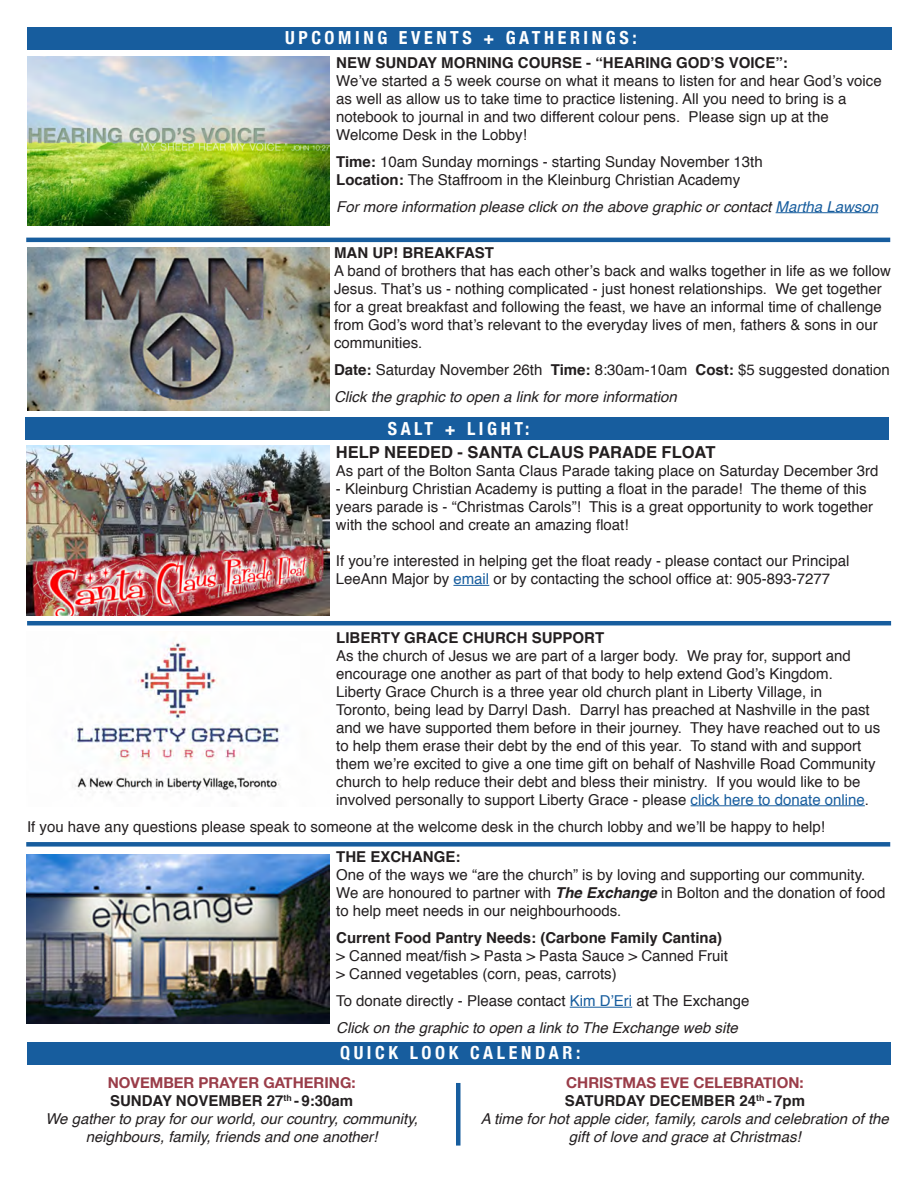
<style>
.page{position:relative;width:918px;height:1188px;background:#fff}
.page>*{position:absolute;margin:0;border:0;box-sizing:border-box;transform-origin:0 0}
.t1{font:700 condensed 18px "Helvetica Neue";letter-spacing:.2em;color:#fff}
.t2{font:700 16.5px "Helvetica";color:#231f20}
.t3{font:15px/18px "Helvetica";color:#231f20}
.t4{font:italic 15px/18px "Helvetica";color:#231f20;text-align:center}
.t5{font:700 15px "Helvetica";color:#231f20}
.t6{font:700 15px "Helvetica Neue";color:#9a3d49}
.s1{font-weight:700}
.s2{color:#175d9e}
.s3{font-weight:700;font-style:italic}
</style>
<div class="page">
<div style="left:26px;top:418px;width:864px;height:22px;background:#175d9e"></div>
<hr style="left:570px;top:1007px;width:62px;height:1px;background:#175d9e">
<img style="left:26px;top:854px;width:304px;height:170px">
<div style="left:26px;top:842px;width:864px;height:5px;background:#175d9e"></div>
<div style="left:28px;top:27px;width:864px;height:22px;background:#175d9e"></div>
<div style="left:27px;top:1042px;width:864px;height:23px;background:#175d9e"></div>
<img style="left:28px;top:56px;width:301px;height:170px">
<hr style="left:776px;top:212px;width:102px;height:1px;background:#175d9e">
<img style="left:27px;top:446px;width:302px;height:169px">
<hr style="left:453px;top:585px;width:36px;height:1px;background:#175d9e">
<img style="left:72px;top:640px;width:215px;height:153px">
<hr style="left:691px;top:805px;width:174px;height:1px;background:#175d9e">
<hr style="left:27px;top:621px;width:864px;height:4px;background:#175d9e">
<img style="left:27px;top:248px;width:302px;height:163px">
<hr style="left:26px;top:238px;width:864px;height:4px;background:#175d9e">
<hr style="left:456px;top:1083px;width:4px;height:63px;background:#175d9e">
<p class="t1" style="left:285px;top:23px;width:353px">UPCOMING EVENTS + GATHERINGS:</p>
<p class="t5" style="left:336px;top:50px;width:453px">NEW SUNDAY MORNING COURSE - “HEARING GOD’S VOICE”:</p>
<p class="t3" style="left:336px;top:72px;width:547px">We’ve started a 5 week course on what it means to listen for and hear God’s voice as well as allow us to take time to practice listening. All you need to bring is a</p>
<p class="t3" style="left:336px;top:108px;width:494px">notebook to journal in and two different colour pens. Please sign up at the</p>
<p class="t3" style="left:336px;top:126px;width:192px">Welcome Desk in the Lobby!</p>
<p class="t3" style="left:336px;top:153px;width:428px"><span class="s1">Time:</span> 10am Sunday mornings - starting Sunday November 13th</p>
<p class="t3" style="left:336px;top:171px;width:406px"><span class="s1">Location:</span> The Staffroom in the Kleinburg Christian Academy</p>
<p class="t4" style="left:336px;top:198px;width:543px">For more information please click on the above graphic or contact <span class="s2">Martha Lawson</span></p>
<p class="t5" style="left:334px;top:241px;width:162px">MAN UP! BREAKFAST</p>
<p class="t3" style="left:334px;top:262px;width:559px">A band of brothers that has each other’s back and walks together in life as we follow Jesus. That’s us - nothing complicated - just honest relationships. We get together for a great breakfast and following the feast, we have an informal time of challenge from God’s word that’s relevant to the everyday lives of men, fathers &amp; sons in our communities.</p>
<p class="t3" style="left:334px;top:361px;width:557px"><span class="s1">Date:</span> Saturday November 26th <span class="s1">Time:</span> 8:30am-10am <span class="s1">Cost:</span> $5 suggested donation</p>
<p class="t4" style="left:334px;top:388px;width:344px">Click the graphic to open a link for more information</p>
<p class="t1" style="left:388px;top:413px;width:143px">SALT + LIGHT:</p>
<p class="t2" style="left:336px;top:439px;width:381px">HELP NEEDED - SANTA CLAUS PARADE FLOAT</p>
<p class="t3" style="left:336px;top:462px;width:544px">As part of the Bolton Santa Claus Parade taking place on Saturday December 3rd</p>
<p class="t3" style="left:336px;top:480px;width:539px">- Kleinburg Christian Academy is putting a float in the parade! The theme of this years parade is - “Christmas Carols”! This is a great opportunity to work together with the school and create an amazing float!</p>
<p class="t3" style="left:336px;top:552px;width:515px">If you’re interested in helping get the float ready - please contact our Principal</p>
<p class="t3" style="left:336px;top:570px;width:496px">LeeAnn Major by <span class="s2">email</span> or by contacting the school office at: 905-893-7277</p>
<p class="t5" style="left:336px;top:625px;width:270px">LIBERTY GRACE CHURCH SUPPORT</p>
<p class="t3" style="left:336px;top:647px;width:516px">As the church of Jesus we are part of a larger body. We pray for, support and</p>
<p class="t3" style="left:336px;top:665px;width:498px">encourage one another as part of that body to help extend God’s Kingdom.</p>
<p class="t3" style="left:336px;top:683px;width:487px">Liberty Grace Church is a three year old church plant in Liberty Village, in</p>
<p class="t3" style="left:336px;top:701px;width:545px">Toronto, being lead by Darryl Dash. Darryl has preached at Nashville in the past and we have supported them before in their journey. They have reached out to us to help them erase their debt by the end of this year. To stand with and support them we’re excited to give a one time gift on behalf of Nashville Road Community church to help reduce their debt and bless their ministry. If you would like to be involved personally to support Liberty Grace - please <span class="s2">click here to donate online</span>.</p>
<p class="t3" style="left:27px;top:818px;width:799px">If you have any questions please speak to someone at the welcome desk in the church lobby and we’ll be happy to help!</p>
<p class="t5" style="left:336px;top:845px;width:126px">THE EXCHANGE:</p>
<p class="t3" style="left:336px;top:866px;width:551px">One of the ways we “are the church” is by loving and supporting our community.<br>We are honoured to partner with <span class="s3">The Exchange</span> in Bolton and the donation of food to help meet needs in our neighbourhoods.</p>
<p class="t5" style="left:336px;top:926px;width:387px">Current Food Pantry Needs: (Carbone Family Cantina)</p>
<p class="t3" style="left:336px;top:947px;width:393px">&gt; Canned meat/fish &gt; Pasta &gt; Pasta Sauce &gt; Canned Fruit</p>
<p class="t3" style="left:336px;top:965px;width:282px">&gt; Canned vegetables (corn, peas, carrots)</p>
<p class="t3" style="left:336px;top:992px;width:415px">To donate directly - Please contact <span class="s2">Kim D’Eri</span> at The Exchange</p>
<p class="t4" style="left:336px;top:1019px;width:403px">Click on the graphic to open a link to The Exchange web site</p>
<p class="t1" style="left:340px;top:1038px;width:242px">QUICK LOOK CALENDAR:</p>
<p class="t6" style="left:108px;top:1070px;width:249px">NOVEMBER PRAYER GATHERING:</p>
<p class="t5" style="left:110px;top:1088px;width:245px">SUNDAY NOVEMBER 27<sup>th</sup> - 9:30am</p>
<p class="t4" style="left:45px;top:1110px;width:374px">We gather to pray for our world, our country, community,</p>
<p class="t4" style="left:86px;top:1128px;width:293px">neighbours, family, friends and one another!</p>
<p class="t6" style="left:566px;top:1070px;width:239px">CHRISTMAS EVE CELEBRATION:</p>
<p class="t5" style="left:565px;top:1088px;width:242px">SATURDAY DECEMBER 24<sup>th</sup> - 7pm</p>
<p class="t4" style="left:481px;top:1110px;width:410px">A time for hot apple cider, family, carols and celebration of the gift of love and grace at Christmas!</p>
</div>
